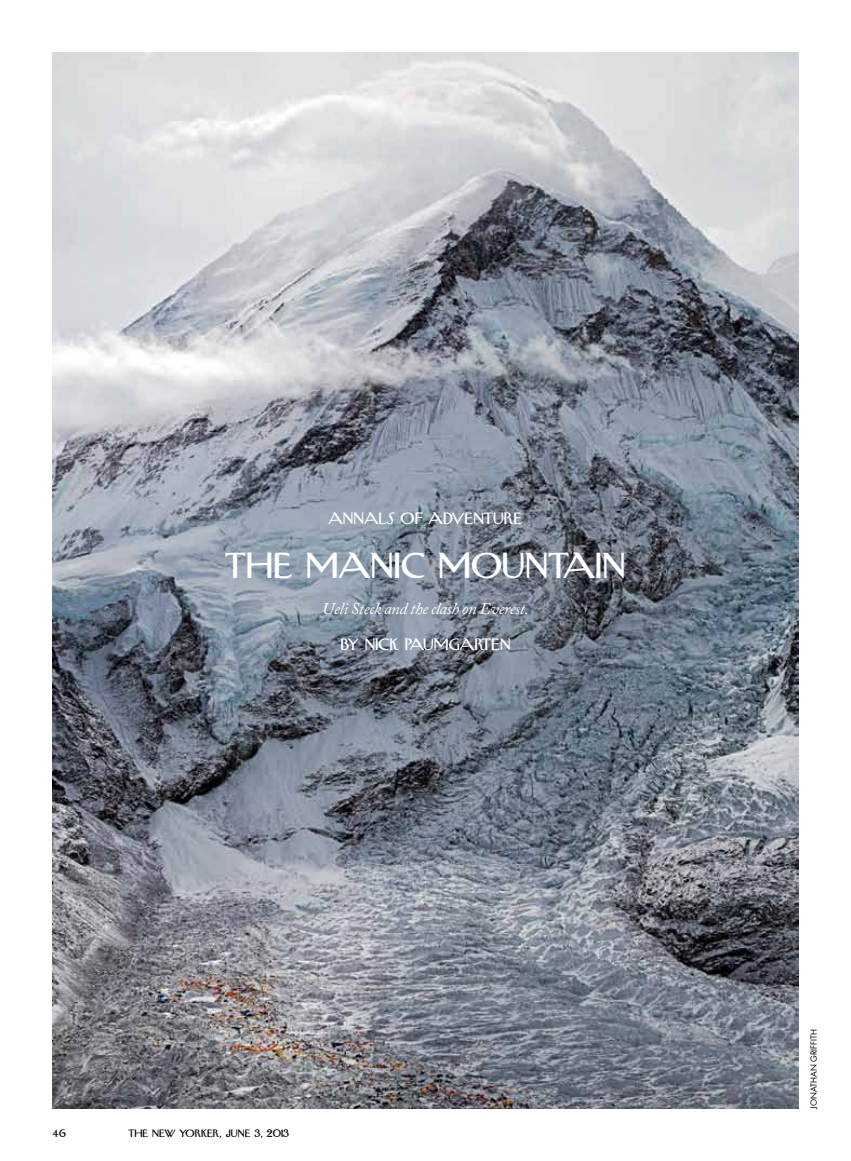
<style>
.page{position:relative;width:851px;height:1161px;background:#fff}
.page>*{position:absolute;margin:0;border:0;box-sizing:border-box;transform-origin:0 0}
.t1{font:33px "NY Irvin EM";color:#fff}
.t2{font:italic 16.5px "Adobe Caslon Pro";letter-spacing:-.02em;color:#fff}
.t3{font:15px "NY Irvin EM";color:#fff}
.t4{font:9.75px "NY Irvin EM";color:#000}
.t5{font:8.25px "Futura";color:#000}
</style>
<div class="page">
<img style="left:52px;top:52px;width:746px;height:1056px">
<p class="t3" style="left:328px;top:509px;width:195px">ANNALS OF ADVENTURE</p>
<h1 class="t1" style="left:225px;top:545px;width:402px">THE MANIC MOUNTAIN</h1>
<p class="t2" style="left:322px;top:599px;width:208px">Ueli Steck and the clash on Everest.</p>
<p class="t3" style="left:340px;top:635px;width:172px">BY NICK PAUMGARTEN</p>
<p class="t4" style="left:52px;top:1127px;width:15px">46</p>
<p class="t4" style="left:128px;top:1127px;width:162px">THE NEW YORKER, JUNE 3, 2013</p>
<p class="t5" style="left:808px;top:1108px;width:81px;rotate:-90deg">JONATHAN GRIFFITH</p>
</div>
